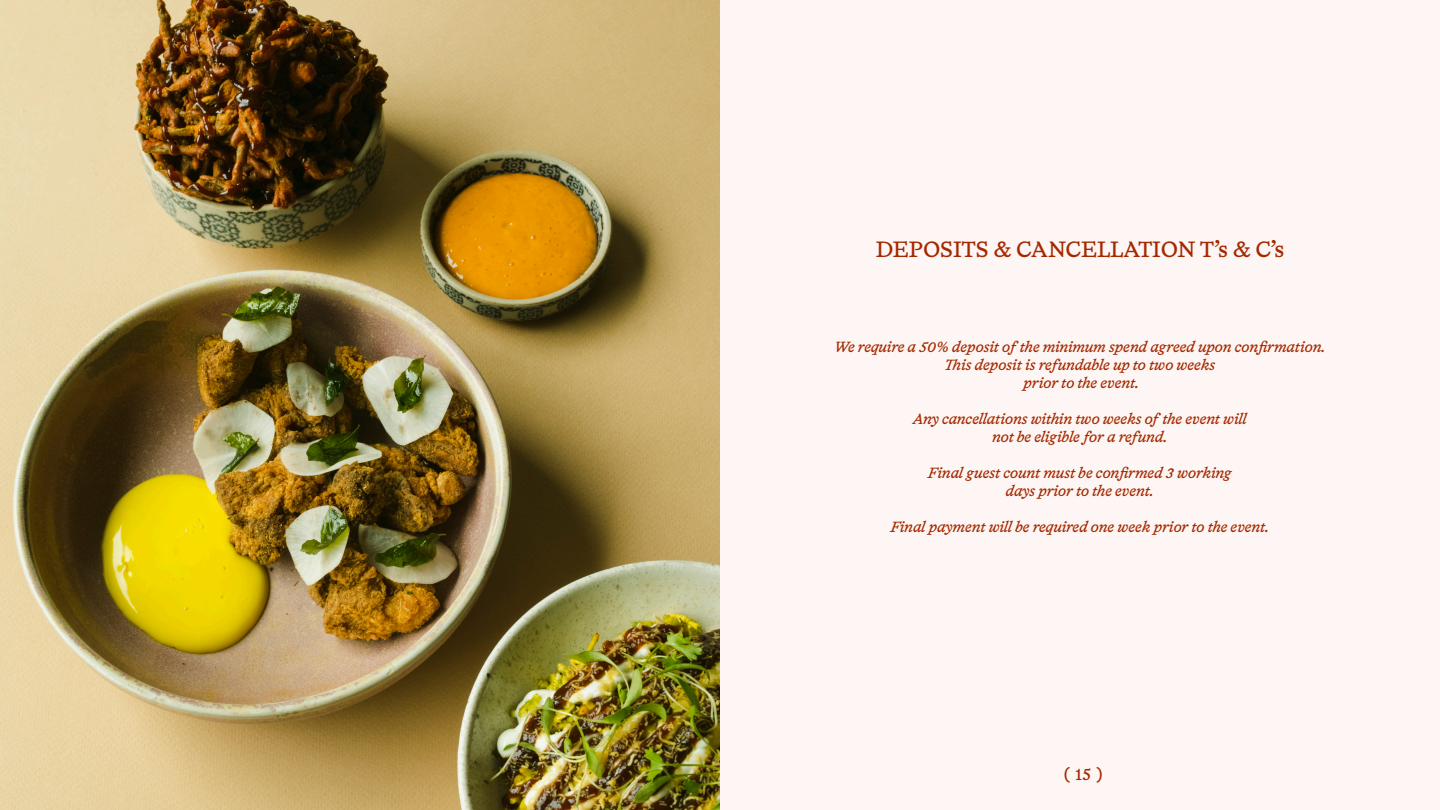
<style>
.page{position:relative;width:1440px;height:810px;background:#fef6f4}
.page>*{position:absolute;margin:0;border:0;box-sizing:border-box;transform-origin:0 0}
.t1{font:22.5px "HAL Timezone";color:#a42900}
.t2{font:17.25px "HAL Timezone";color:#a42900}
.t3{font:italic 15px/18px "HAL Timezone";letter-spacing:-.01em;color:#a42900;text-align:center}
</style>
<div class="page">
<img style="left:0;top:0;width:720px;height:810px">
<p class="t1" style="left:876px;top:235px;width:410px">DEPOSITS &amp; CANCELLATION T’s &amp; C’s</p>
<p class="t3" style="left:834px;top:338px;width:494px">We require a 50% deposit of the minimum spend agreed upon confirmation.<br>This deposit is refundable up to two weeks</p>
<p class="t3" style="left:1024px;top:374px;width:118px">prior to the event.</p>
<p class="t3" style="left:913px;top:410px;width:335px">Any cancellations within two weeks of the event will</p>
<p class="t3" style="left:992px;top:428px;width:178px">not be eligible for a refund.</p>
<p class="t3" style="left:928px;top:464px;width:306px">Final guest count must be confirmed 3 working</p>
<p class="t3" style="left:1006px;top:482px;width:151px">days prior to the event.</p>
<p class="t3" style="left:890px;top:518px;width:382px">Final payment will be required one week prior to the event.</p>
<p class="t2" style="left:1064px;top:763px;width:40px">( 15 )</p>
</div>
